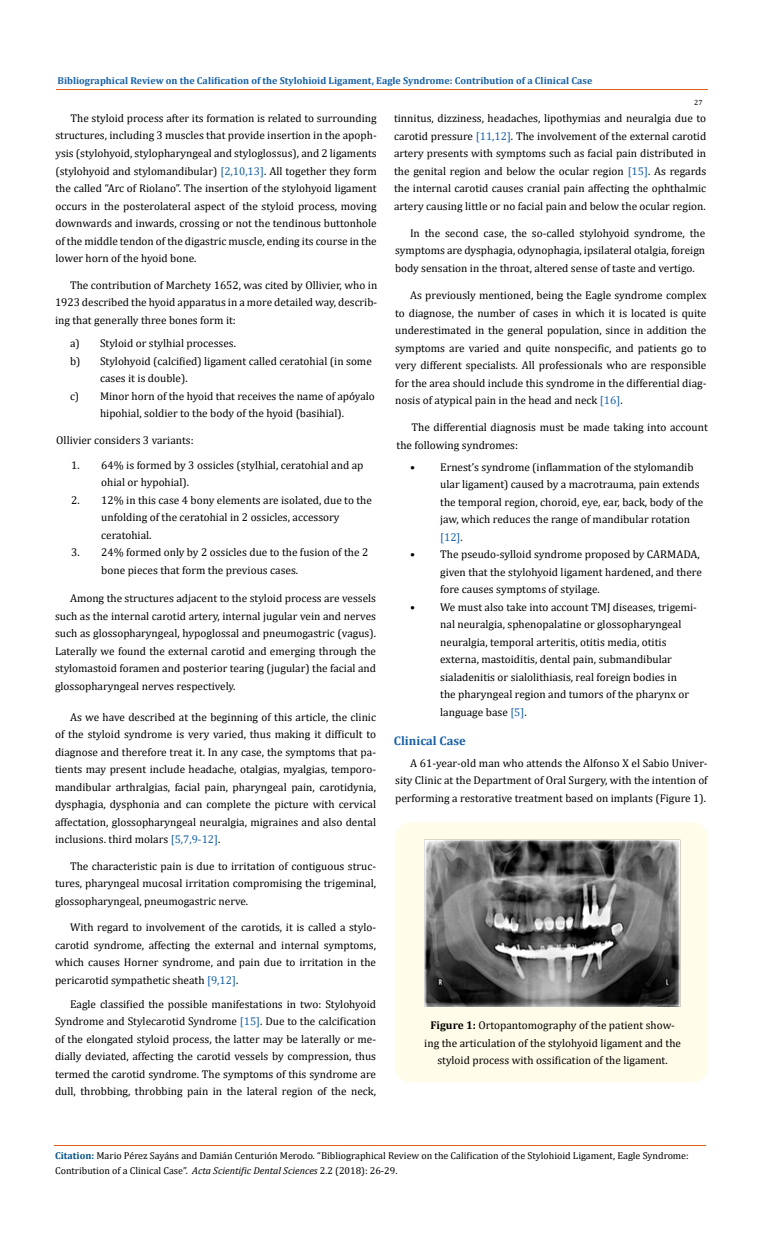
<style>
.page{position:relative;width:764px;height:1247px;background:#fff}
.page>*{position:absolute;margin:0;border:0;box-sizing:border-box;transform-origin:0 0}
.t1{font:700 12.5px "Cambria";color:#1560a6}
.t2{font:11.25px/17.5px "Cambria";color:#000;text-align:justify}
.t3{font:10px/15px "Cambria";color:#000}
.t4{font:700 10px "Cambria";color:#1560a6}
.t5{font:7.5px "Cambria";color:#000}
.s1{color:#1560a6}
.s2{font-weight:700}
.s3{font-weight:700;color:#035089}
.s4{font-style:italic}
</style>
<div class="page">
<div style="left:395px;top:822px;width:313px;height:260px;background:#fffde9;border-radius:15px"></div>
<img style="left:424px;top:839px;width:256px;height:167px">
<hr style="left:56px;top:90px;width:652px;height:1px;background:#e05d1a">
<hr style="left:54px;top:1145px;width:652px;height:1px;background:#e05d1a">
<p class="t4" style="left:58px;top:74px;width:536px">Bibliographical Review on the Calification of the Stylohioid Ligament, Eagle Syndrome: Contribution of a Clinical Case</p>
<p class="t5" style="left:694px;top:98px;width:10px">27</p>
<p class="t2" style="left:55px;top:109px;width:323px;text-indent:15px">The styloid process after its formation is related to surrounding structures, including 3 muscles that provide insertion in the apoph&shy;ysis (stylohyoid, stylopharyngeal and styloglossus), and 2 ligaments (stylohyoid and stylomandibular) <span class="s1">[2,10,13]</span>. All together they form the called “Arc of Riolano”. The insertion of the stylohyoid ligament occurs in the posterolateral aspect of the styloid process, moving downwards and inwards, crossing or not the tendinous buttonhole of the middle tendon of the digastric muscle, ending its course in the lower horn of the hyoid bone.</p>
<p class="t2" style="left:55px;top:276px;width:324px;text-indent:15px">The contribution of Marchety 1652, was cited by Ollivier, who in 1923 described the hyoid apparatus in a more detailed way, describ&shy;ing that generally three bones form it:</p>
<p class="t2" style="left:70px;top:334px;width:167px">a) Styloid or stylhial processes.</p>
<p class="t2" style="left:70px;top:352px;width:303px">b) Stylohyoid (calcified) ligament called ceratohial (in some</p>
<p class="t2" style="left:100px;top:369px;width:89px">cases it is double).</p>
<p class="t2" style="left:70px;top:387px;width:306px">c) Minor horn of the hyoid that receives the name of apóyalo</p>
<p class="t2" style="left:100px;top:404px;width:245px">hipohial, soldier to the body of the hyoid (basihial).</p>
<p class="t2" style="left:56px;top:431px;width:139px">Ollivier considers 3 variants:</p>
<p class="t2" style="left:101px;top:456px;width:264px;text-indent:-30px">1. 64% is formed by 3 ossicles (stylhial, ceratohial and ap ohial or hypohial).</p>
<p class="t2" style="left:101px;top:491px;width:272px;text-align:left;text-indent:-30px">2. 12% in this case 4 bony elements are isolated, due to the unfolding of the ceratohial in 2 ossicles, accessory ceratohial.</p>
<p class="t2" style="left:101px;top:543px;width:268px;text-indent:-30px">3. 24% formed only by 2 ossicles due to the fusion of the 2 bone pieces that form the previous cases.</p>
<p class="t2" style="left:55px;top:589px;width:322px;text-indent:15px">Among the structures adjacent to the styloid process are vessels such as the internal carotid artery, internal jugular vein and nerves such as glossopharyngeal, hypoglossal and pneumogastric (vagus).<br>Laterally we found the external carotid and emerging through the stylomastoid foramen and posterior tearing (jugular) the facial and glossopharyngeal nerves respectively.</p>
<p class="t2" style="left:55px;top:708px;width:322px;text-indent:15px">As we have described at the beginning of this article, the clinic of the styloid syndrome is very varied, thus making it difficult to diagnose and therefore treat it. In any case, the symptoms that pa&shy;tients may present include headache, otalgias, myalgias, temporo&shy;mandibular arthralgias, facial pain, pharyngeal pain, carotidynia, dysphagia, dysphonia and can complete the picture with cervical affectation, glossopharyngeal neuralgia, migraines and also dental inclusions. third molars <span class="s1">[5,7,9-12]</span>.</p>
<p class="t2" style="left:55px;top:856px;width:322px;text-indent:15px">The characteristic pain is due to irritation of contiguous struc&shy;tures, pharyngeal mucosal irritation compromising the trigeminal, glossopharyngeal, pneumogastric nerve.</p>
<p class="t2" style="left:55px;top:918px;width:322px;text-indent:15px">With regard to involvement of the carotids, it is called a stylo&shy;carotid syndrome, affecting the external and internal symptoms, which causes Horner syndrome, and pain due to irritation in the pericarotid sympathetic sheath <span class="s1">[9,12]</span>.</p>
<p class="t2" style="left:55px;top:995px;width:322px;text-indent:15px">Eagle classified the possible manifestations in two: Stylohyoid Syndrome and Stylecarotid Syndrome <span class="s1">[15]</span>. Due to the calcification of the elongated styloid process, the latter may be laterally or me&shy;dially deviated, affecting the carotid vessels by compression, thus termed the carotid syndrome. The symptoms of this syndrome are dull, throbbing, throbbing pain in the lateral region of the neck,</p>
<p class="t2" style="left:394px;top:110px;width:314px">tinnitus, dizziness, headaches, lipothymias and neuralgia due to carotid pressure <span class="s1">[11,12]</span>. The involvement of the external carotid artery presents with symptoms such as facial pain distributed in the genital region and below the ocular region <span class="s1">[15]</span>. As regards the internal carotid causes cranial pain affecting the ophthalmic artery causing little or no facial pain and below the ocular region.</p>
<p class="t2" style="left:395px;top:224px;width:312px;text-indent:15px">In the second case, the so-called stylohyoid syndrome, the symptoms are dysphagia, odynophagia, ipsilateral otalgia, foreign body sensation in the throat, altered sense of taste and vertigo.</p>
<p class="t2" style="left:395px;top:286px;width:313px;text-indent:15px">As previously mentioned, being the Eagle syndrome complex to diagnose, the number of cases in which it is located is quite underestimated in the general population, since in addition the symptoms are varied and quite nonspecific, and patients go to very different specialists. All professionals who are responsible for the area should include this syndrome in the differential diag&shy;nosis of atypical pain in the head and neck <span class="s1">[16]</span>.</p>
<p class="t2" style="left:396px;top:418px;width:313px;text-indent:15px">The differential diagnosis must be made taking into account the following syndromes:</p>
<p class="t2" style="left:440px;top:458px;width:265px;text-align:left;text-indent:-30px">• Ernest’s syndrome (inflammation of the stylomandib ular ligament) caused by a macrotrauma, pain extends the temporal region, choroid, eye, ear, back, body of the jaw, which reduces the range of mandibular rotation <span class="s1">[12]</span>.</p>
<p class="t2" style="left:440px;top:545px;width:263px;text-align:left;text-indent:-30px">• The pseudo-sylloid syndrome proposed by CARMADA, given that the stylohyoid ligament hardened, and there fore causes symptoms of styilage.</p>
<p class="t2" style="left:440px;top:598px;width:258px;text-align:left;text-indent:-30px">• We must also take into account TMJ diseases, trigemi&shy;nal neuralgia, sphenopalatine or glossopharyngeal neuralgia, temporal arteritis, otitis media, otitis externa, mastoiditis, dental pain, submandibular sialadenitis or sialolithiasis, real foreign bodies in<br>the pharyngeal region and tumors of the pharynx or language base <span class="s1">[5]</span>.</p>
<p class="t1" style="left:394px;top:731px;width:73px">Clinical Case</p>
<p class="t2" style="left:395px;top:754px;width:314px;text-indent:15px">A 61-year-old man who attends the Alfonso X el Sabio Univer&shy;sity Clinic at the Department of Oral Surgery, with the intention of performing a restorative treatment based on implants (Figure 1).</p>
<p class="t2" style="left:424px;top:1016px;width:258px;text-align:center"><span class="s2">Figure 1:</span> Ortopantomography of the patient show&shy;ing the articulation of the stylohyoid ligament and the styloid process with ossification of the ligament.</p>
<p class="t3" style="left:55px;top:1148px;width:635px"><span class="s3">Citation:</span> Mario Pérez Sayáns and Damián Centurión Merodo<span class="s4">.</span> “Bibliographical Review on the Calification of the Stylohioid Ligament, Eagle Syndrome:<br>Contribution of a Clinical Case”. <span class="s4">Acta Scientific Dental Sciences</span> 2.2 (2018): 26-29.</p>
</div>
